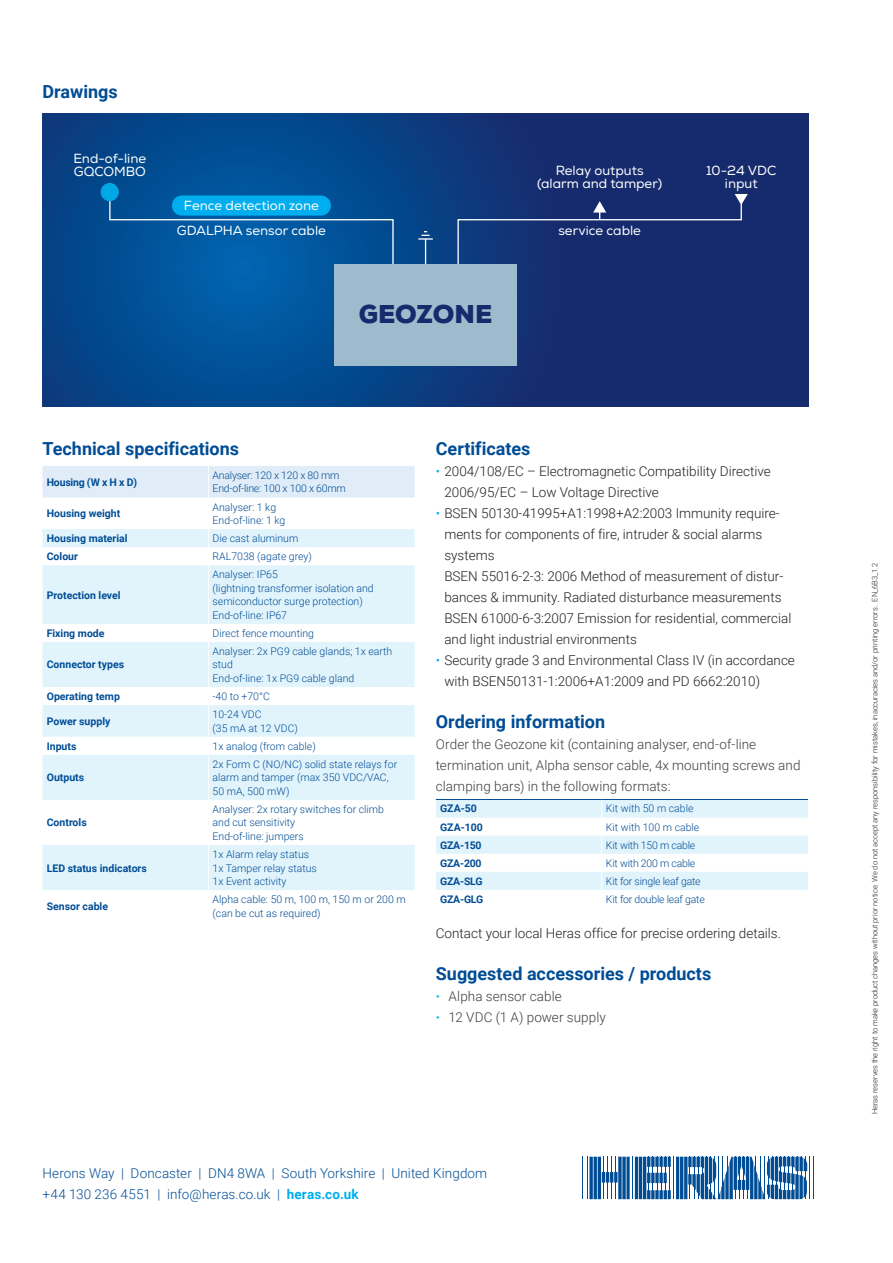
<style>
.page{position:relative;width:893px;height:1263px;background:#fff}
.page>*{position:absolute;margin:0;border:0;box-sizing:border-box;transform-origin:0 0}
.t1{font:900 24.9px "Nexa";letter-spacing:-.005em;color:#172a6c}
.t2{font:700 18px "Roboto";color:#014d95}
.t3{font:300 13.5px/21px "Roboto";color:#231f20}
.t4{font:300 13.5px/21px "Roboto";letter-spacing:.005em;color:#3e3e3f}
.t5{font:300 13.5px/21px "Roboto";letter-spacing:.01em;color:#014d95}
.t6{font:13.2px/13.2px "Nexa";color:#fff;text-align:center}
.t7{font:300 10.5px/13.5px "Roboto";color:#014d95}
.t8{font:700 10.5px "Roboto";color:#014d95}
.t9{font:300 10.5px/13.5px "Roboto";letter-spacing:-.02em;color:#014d95}
.t10{font:700 10.5px "Roboto";letter-spacing:-.02em;color:#014d95}
.t11{font:300 7.5px "Roboto";color:#231f20}
.s1{color:#00aeef}
.s2{font-weight:900;color:#00aeef}
.s3{font-weight:700;color:#00aeef}
</style>
<div class="page">
<hr style="left:583px;top:1157px;width:1px;height:42px;background:#014d95">
<hr style="left:587px;top:1157px;width:1px;height:42px;background:#014d95">
<hr style="left:603px;top:1157px;width:1px;height:42px;background:#014d95">
<hr style="left:607px;top:1157px;width:1px;height:42px;background:#014d95">
<hr style="left:611px;top:1157px;width:1px;height:42px;background:#014d95">
<hr style="left:615px;top:1157px;width:1px;height:42px;background:#014d95">
<hr style="left:632px;top:1157px;width:1px;height:42px;background:#014d95">
<hr style="left:809px;top:1157px;width:1px;height:42px;background:#014d95">
<hr style="left:813px;top:1157px;width:1px;height:42px;background:#014d95">
<svg style="left:626px;top:1157px;width:4px;height:42px"></svg>
<svg style="left:622px;top:1157px;width:4px;height:42px"></svg>
<svg style="left:618px;top:1157px;width:4px;height:42px"></svg>
<hr style="left:598px;top:1157px;width:3px;height:42px;background:#014d95">
<hr style="left:594px;top:1157px;width:3px;height:42px;background:#014d95">
<svg style="left:589px;top:1157px;width:4px;height:42px"></svg>
<svg style="left:602px;top:1172px;width:15px;height:10px"></svg>
<hr style="left:643px;top:1157px;width:3px;height:42px;background:#014d95">
<hr style="left:639px;top:1157px;width:3px;height:42px;background:#014d95">
<hr style="left:635px;top:1157px;width:3px;height:42px;background:#014d95">
<svg style="left:647px;top:1157px;width:160px;height:42px"></svg>
<div style="left:43px;top:466px;width:372px;height:32px;background:#e0ecf7"></div>
<svg style="left:43px;top:529px;width:372px;height:361px;fill:#e1f4fc"></svg>
<hr style="left:208px;top:466px;width:1px;height:32px;background:#fff">
<svg style="left:208px;top:529px;width:1px;height:36px"></svg>
<hr style="left:208px;top:565px;width:1px;height:59px;background:#fff">
<svg style="left:208px;top:624px;width:1px;height:18px"></svg>
<hr style="left:208px;top:642px;width:1px;height:45px;background:#fff">
<svg style="left:208px;top:687px;width:1px;height:18px"></svg>
<hr style="left:208px;top:705px;width:1px;height:32px;background:#fff">
<svg style="left:208px;top:737px;width:1px;height:18px"></svg>
<hr style="left:208px;top:755px;width:1px;height:45px;background:#fff">
<hr style="left:208px;top:800px;width:1px;height:45px;background:#fff">
<hr style="left:208px;top:845px;width:1px;height:45px;background:#fff">
<svg style="left:42px;top:113px;width:766px;height:293px;background:#0b3c7f"></svg>
<svg style="left:109px;top:193px;width:285px;height:73px;background:#07599f"></svg>
<div style="left:101px;top:183px;width:18px;height:18px;background:#00a7e5;border-radius:50%"></div>
<div style="left:334px;top:264px;width:183px;height:102px;background:#9cbcce"></div>
<div style="left:172px;top:195px;width:159px;height:21px;background:#00aeef;border-radius:10px"></div>
<svg style="left:418px;top:231px;width:15px;height:33px"></svg>
<svg style="left:457px;top:194px;width:291px;height:72px;background:#1c3474"></svg>
<svg style="left:436px;top:800px;width:372px;height:90px"></svg>
<hr style="left:436px;top:799px;width:166px;height:1px;background:#014d95">
<hr style="left:602px;top:799px;width:206px;height:1px;background:#014d95">
<h2 class="t2" style="left:43px;top:79px;width:77px">Drawings</h2>
<p class="t6" style="left:73px;top:152px;width:74px;text-align:left">End-of-line<br>GQCOMBO</p>
<p class="t6" style="left:177px;top:193px;width:151px;line-height:24.9px">Fence detection zone<br>GDALPHA sensor cable</p>
<h1 class="t1" style="left:359px;top:298px;width:135px">GEOZONE</h1>
<p class="t6" style="left:537px;top:164px;width:126px">Relay outputs (alarm and tamper)</p>
<p class="t6" style="left:558px;top:224px;width:84px">service cable</p>
<p class="t6" style="left:706px;top:164px;width:72px">10-24 VDC input</p>
<h2 class="t2" style="left:43px;top:436px;width:198px">Technical specifications</h2>
<p class="t10" style="left:47px;top:475px;width:92px">Housing (W x H x D)</p>
<p class="t9" style="left:213px;top:468px;width:135px">Analyser: 120 x 120 x 80 mm<br>End-of-line: 100 x 100 x 60mm</p>
<p class="t8" style="left:47px;top:506px;width:75px">Housing weight</p>
<p class="t7" style="left:213px;top:500px;width:74px">Analyser: 1 kg<br>End-of-line: 1 kg</p>
<p class="t8" style="left:47px;top:531px;width:82px">Housing material</p>
<p class="t7" style="left:213px;top:531px;width:87px">Die cast aluminum</p>
<p class="t8" style="left:47px;top:549px;width:33px">Colour</p>
<p class="t7" style="left:213px;top:549px;width:101px">RAL7038 (agate grey)</p>
<p class="t8" style="left:47px;top:587px;width:75px">Protection level</p>
<p class="t7" style="left:213px;top:567px;width:163px">Analyser: IP65<br>(lightning transformer isolation and semiconductor surge protection)<br>End-of-line: IP67</p>
<p class="t8" style="left:47px;top:626px;width:59px">Fixing mode</p>
<p class="t7" style="left:213px;top:626px;width:103px">Direct fence mounting</p>
<p class="t8" style="left:47px;top:657px;width:79px">Connector types</p>
<p class="t7" style="left:213px;top:644px;width:181px">Analyser: 2x PG9 cable glands; 1x earth stud<br>End-of-line: 1x PG9 cable gland</p>
<p class="t8" style="left:47px;top:689px;width:75px">Operating temp</p>
<p class="t7" style="left:213px;top:689px;width:59px">-40 to +70°C</p>
<p class="t8" style="left:47px;top:714px;width:65px">Power supply</p>
<p class="t7" style="left:213px;top:707px;width:87px">10-24 VDC<br>(35 mA at 12 VDC)</p>
<p class="t8" style="left:47px;top:739px;width:31px">Inputs</p>
<p class="t7" style="left:213px;top:739px;width:105px">1x analog (from cable)</p>
<p class="t8" style="left:47px;top:770px;width:39px">Outputs</p>
<p class="t7" style="left:213px;top:757px;width:186px">2x Form C (NO/NC) solid state relays for alarm and tamper (max 350 VDC/VAC,<br>50 mA, 500 mW)</p>
<p class="t8" style="left:47px;top:815px;width:41px">Controls</p>
<p class="t8" style="left:47px;top:860px;width:102px">LED status indicators</p>
<p class="t7" style="left:213px;top:802px;width:173px">Analyser: 2x rotary switches for climb and cut sensitivity<br>End-of-line: jumpers</p>
<p class="t7" style="left:213px;top:847px;width:106px">1x Alarm relay status<br>1x Tamper relay status<br>1x Event activity</p>
<p class="t8" style="left:47px;top:899px;width:63px">Sensor cable</p>
<p class="t7" style="left:213px;top:892px;width:195px">Alpha cable: 50 m, 100 m, 150 m or 200 m (can be cut as required)</p>
<h2 class="t2" style="left:436px;top:436px;width:96px">Certificates</h2>
<p class="t3" style="left:444px;top:460px;width:328px;text-indent:-9px"><span class="s1">•</span> 2004/108/EC – Electromagnetic Compatibility Directive<br>2006/95/EC – Low Voltage Directive</p>
<p class="t3" style="left:444px;top:502px;width:349px;text-indent:-9px"><span class="s1">•</span> BSEN 50130-41995+A1:1998+A2:2003 Immunity require&shy;ments for components of fire, intruder &amp; social alarms systems<br>BSEN 55016-2-3: 2006 Method of measurement of distur&shy;bances &amp; immunity. Radiated disturbance measurements BSEN 61000-6-3:2007 Emission for residential, commercial and light industrial environments</p>
<p class="t3" style="left:444px;top:649px;width:352px;text-indent:-9px"><span class="s1">•</span> Security grade 3 and Environmental Class IV (in accordance with BSEN50131-1:2006+A1:2009 and PD 6662:2010)</p>
<h2 class="t2" style="left:436px;top:709px;width:171px">Ordering information</h2>
<p class="t4" style="left:436px;top:733px;width:366px">Order the Geozone kit (containing analyser, end-of-line termination unit, Alpha sensor cable, 4x mounting screws and clamping bars) in the following formats:</p>
<p class="t8" style="left:440px;top:801px;width:38px">GZA-50</p>
<p class="t7" style="left:606px;top:802px;width:89px">Kit with 50 m cable</p>
<p class="t8" style="left:440px;top:819px;width:44px">GZA-100</p>
<p class="t7" style="left:606px;top:820px;width:95px">Kit with 100 m cable</p>
<p class="t8" style="left:440px;top:837px;width:43px">GZA-150</p>
<p class="t9" style="left:606px;top:838px;width:91px">Kit with 150 m cable</p>
<p class="t8" style="left:440px;top:856px;width:43px">GZA-200</p>
<p class="t9" style="left:606px;top:856px;width:91px">Kit with 200 m cable</p>
<p class="t8" style="left:440px;top:874px;width:44px">GZA-SLG</p>
<p class="t9" style="left:606px;top:874px;width:96px">Kit for single leaf gate</p>
<p class="t8" style="left:440px;top:892px;width:45px">GZA-GLG</p>
<p class="t9" style="left:606px;top:892px;width:100px">Kit for double leaf gate</p>
<p class="t3" style="left:436px;top:922px;width:347px">Contact your local Heras office for precise ordering details.</p>
<h2 class="t2" style="left:436px;top:961px;width:277px">Suggested accessories / products</h2>
<p class="t4" style="left:436px;top:985px;width:172px"><span class="s2">·</span> Alpha sensor cable<br><span class="s2">·</span> 12 VDC (1 A) power supply</p>
<p class="t5" style="left:43px;top:1162px;width:446px">Herons Way | Doncaster | DN4 8WA | South Yorkshire | United Kingdom +44 130 236 4551 | info@heras.co.uk | <span class="s3">heras.co.uk</span></p>
<p class="t11" style="left:869px;top:1114px;width:553px;rotate:-90deg">Heras reserves the right to make product changes without prior notice. We do not accept any responsibility for mistakes, inaccuracies and/or printing errors. EN_6B3_1.2</p>
</div>
